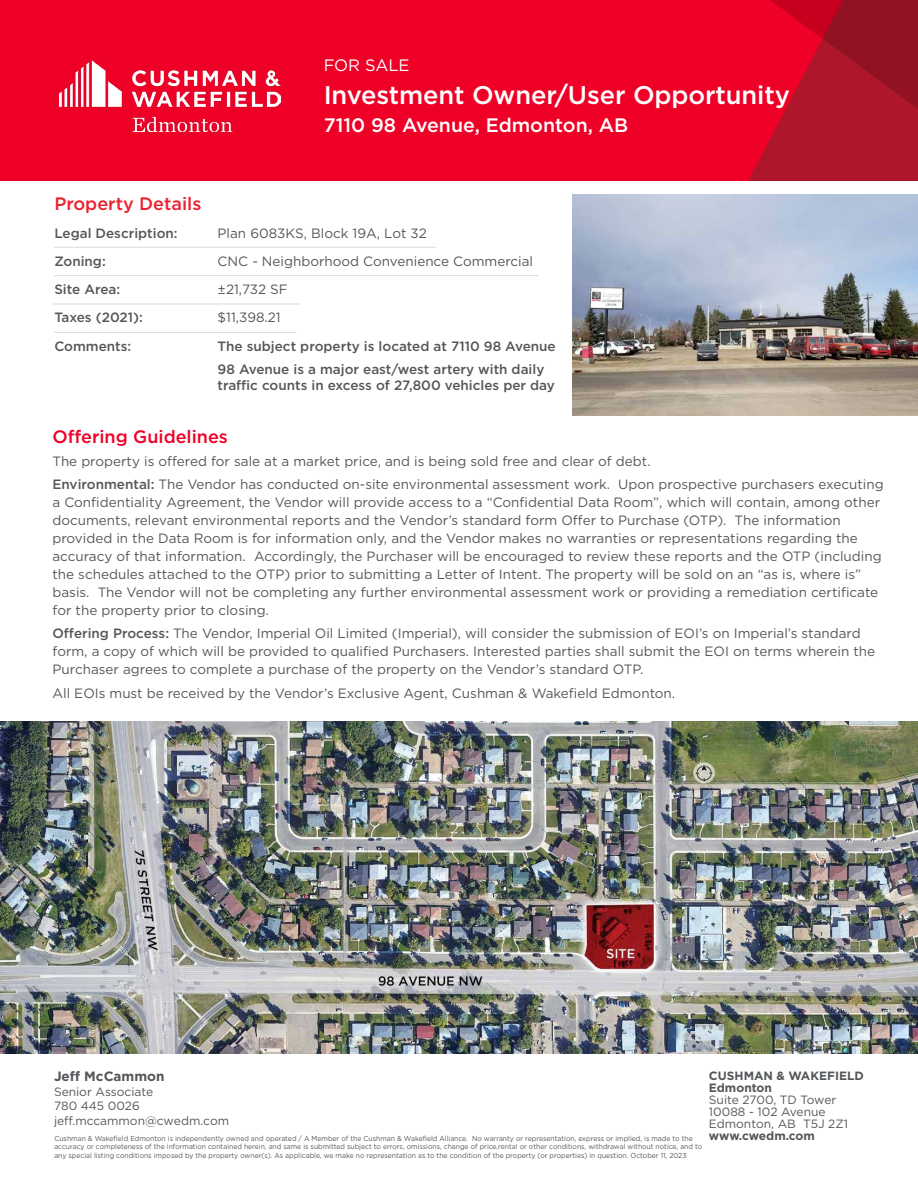
<style>
.page{position:relative;width:918px;height:1188px;background:#fff}
.page>*{position:absolute;margin:0;border:0;box-sizing:border-box;transform-origin:0 0}
.t1{font:500 25.5px "Gotham";letter-spacing:-.005em;color:#fff}
.t2{font:500 19.5px "Gotham";color:#fff}
.Section_Head_-_red{font:500 18px "Gotham";color:#ef0027}
.Body_Text{font:500 18px "Gotham";color:#ed202d}
.t3{font:16.5px "Gotham";color:#fff}
.t4{font:13.5px/18px "Gotham";color:#54575a}
.Body_Text-2{font:500 13.5px/16.2px "Gotham";color:#54575a}
.t5{font:700 13.5px "Gotham";color:#54575a}
.t6{font:12px/12px "Gotham";color:#54575a}
.t7{font:700 12px/12px "Gotham";color:#54575a}
.t8{font:7.2px/8.7px "Gotham";color:#54575a;scale:.95 1}
.s1{font-weight:500}
</style>
<div class="page">
<hr style="left:54px;top:247px;width:382px;height:1px;background:#dcdbdc">
<hr style="left:54px;top:275px;width:485px;height:1px;background:#dcdbdc">
<hr style="left:53px;top:304px;width:247px;height:1px;background:#dcdbdc">
<hr style="left:54px;top:332px;width:242px;height:1px;background:#dcdbdc">
<img style="left:572px;top:194px;width:346px;height:221px">
<img style="left:0;top:721px;width:918px;height:333px">
<div style="left:0;top:0;width:918px;height:181px;background:#ef0027"></div>
<svg style="left:748px;top:0;width:170px;height:181px"></svg>
<img style="left:59px;top:60px;width:222px;height:72px">
<p class="t3" style="left:324px;top:54px;width:88px">FOR SALE</p>
<h1 class="t1" style="left:324px;top:79px;width:468px">Investment Owner/User Opportunity</h1>
<h2 class="t2" style="left:324px;top:113px;width:306px">7110 98 Avenue, Edmonton, AB</h2>
<p class="Body_Text" style="left:54px;top:192px;width:149px">Property Details</p>
<p class="Body_Text-2" style="left:54px;top:225px;width:125px">Legal Description:</p>
<p class="t4" style="left:218px;top:224px;width:211px">Plan 6083KS, Block 19A, Lot 32</p>
<p class="Body_Text-2" style="left:54px;top:253px;width:53px">Zoning:</p>
<p class="t4" style="left:218px;top:252px;width:317px">CNC - Neighborhood Convenience Commercial</p>
<p class="Body_Text-2" style="left:54px;top:281px;width:67px">Site Area:</p>
<p class="t4" style="left:218px;top:280px;width:72px">±21,732 SF</p>
<p class="Body_Text-2" style="left:54px;top:309px;width:90px">Taxes (2021):</p>
<p class="t4" style="left:218px;top:308px;width:65px">$11,398.21</p>
<p class="Body_Text-2" style="left:54px;top:338px;width:78px">Comments:</p>
<p class="Body_Text-2" style="left:218px;top:338px;width:340px">The subject property is located at 7110 98 Avenue</p>
<p class="Body_Text-2" style="left:218px;top:361px;width:339px">98 Avenue is a major east/west artery with daily traffic counts in excess of 27,800 vehicles per day</p>
<p class="Section_Head_-_red" style="left:53px;top:425px;width:177px">Offering Guidelines</p>
<p class="t4" style="left:53px;top:451px;width:600px">The property is offered for sale at a market price, and is being sold free and clear of debt.</p>
<p class="t4" style="left:53px;top:475px;width:833px"><span class="s1">Environmental:</span> The Vendor has conducted on-site environmental assessment work. Upon prospective purchasers executing a Confidentiality Agreement, the Vendor will provide access to a “Confidential Data Room”, which will contain, among other documents, relevant environmental reports and the Vendor’s standard form Offer to Purchase (OTP). The information provided in the Data Room is for information only, and the Vendor makes no warranties or representations regarding the accuracy of that information. Accordingly, the Purchaser will be encouraged to review these reports and the OTP (including the schedules attached to the OTP) prior to submitting a Letter of Intent. The property will be sold on an “as is, where is” basis. The Vendor will not be completing any further environmental assessment work or providing a remediation certificate for the property prior to closing.</p>
<p class="t4" style="left:53px;top:624px;width:824px"><span class="s1">Offering Process:</span> The Vendor, Imperial Oil Limited (Imperial), will consider the submission of EOI’s on Imperial’s standard form, a copy of which will be provided to qualified Purchasers. Interested parties shall submit the EOI on terms wherein the<br>Purchaser agrees to complete a purchase of the property on the Vendor’s standard OTP.</p>
<p class="t4" style="left:53px;top:684px;width:624px">All EOIs must be received by the Vendor’s Exclusive Agent, Cushman &amp; Wakefield Edmonton.</p>
<p class="t5" style="left:54px;top:1068px;width:112px">Jeff McCammon</p>
<p class="t6" style="left:54px;top:1084px;width:177px;line-height:14.4px">Senior Associate<br>780 445 0026 jeff.mccammon@cwedm.com</p>
<p class="t7" style="left:709px;top:1070px;width:157px">CUSHMAN &amp; WAKEFIELD<br>Edmonton</p>
<p class="t6" style="left:709px;top:1094px;width:141px">Suite 2700, TD Tower<br>10088 - 102 Avenue<br>Edmonton, AB T5J 2Z1</p>
<p class="t8" style="left:54px;top:1134px;width:673px">Cushman &amp; Wakefield Edmonton is independently owned and operated / A Member of the Cushman &amp; Wakefield Alliance. No warranty or representation, express or implied, is made to the</p>
<p class="t7" style="left:709px;top:1130px;width:108px">www.cwedm.com</p>
<p class="t8" style="left:54px;top:1142px;width:683px">accuracy or completeness of the information contained herein, and same is submitted subject to errors, omissions, change of price,rental or other conditions, withdrawal without notice, and to any special listing conditions imposed by the property owner(s). As applicable, we make no representation as to the condition of the property (or properties) in question. October 11, 2023</p>
</div>
